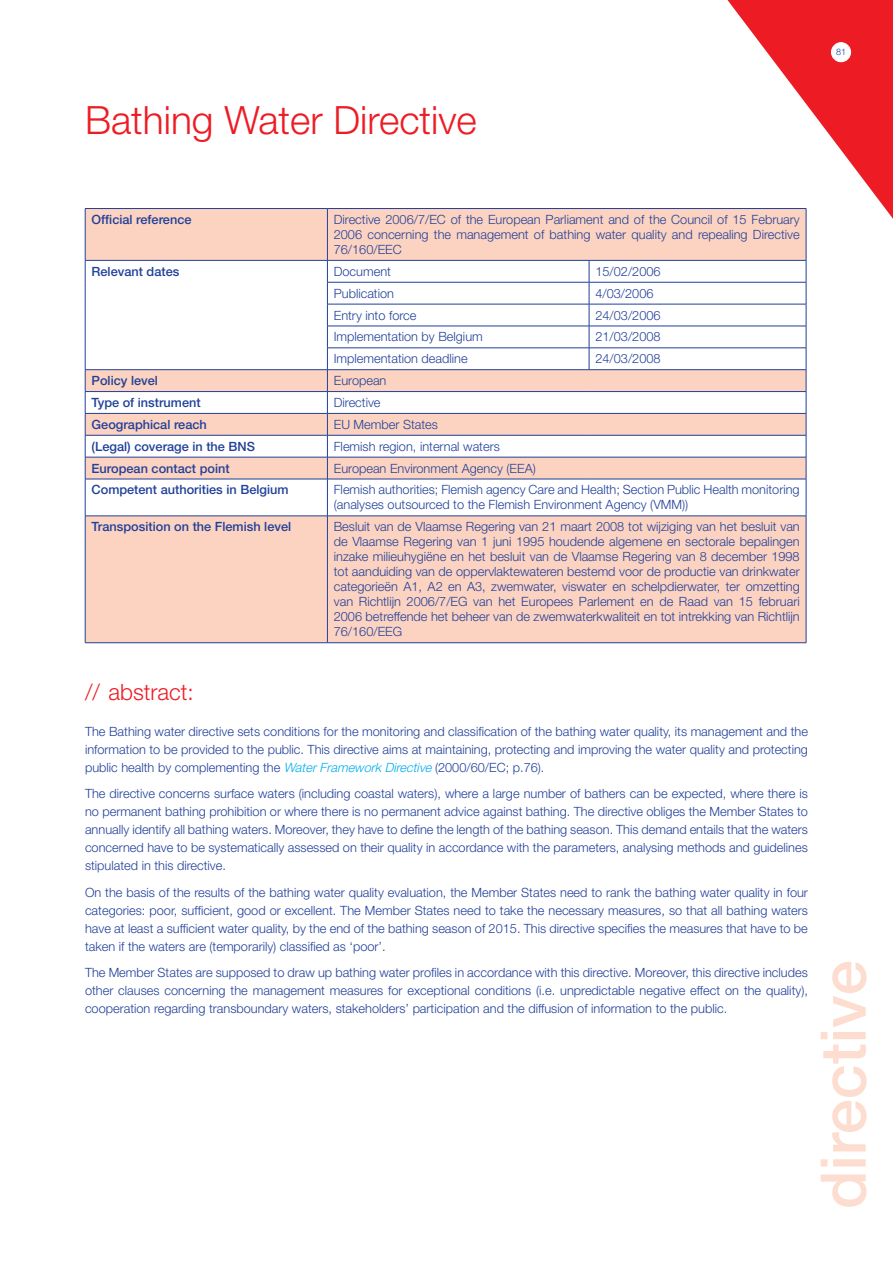
<style>
.page{position:relative;width:893px;height:1263px;background:#fff}
.page>*{position:absolute;margin:0;border:0;box-sizing:border-box;transform-origin:0 0}
.t1{font:500 63px "Helvetica Neue LT Pro";color:#fdddcf}
.t2{font:300 39px "Helvetica Neue LT Pro";color:#ed1c24}
.t3{font:300 22.5px "Helvetica Neue LT Pro";color:#ed1c24}
.body_tabel{font:300 12.75px/18px "Helvetica Neue LT Pro";color:#21409a;text-align:justify}
.t4{font:500 12.75px "Helvetica Neue LT Pro";color:#21409a}
.t5{font:300 9px "Helvetica Neue LT Pro";color:#21409a}
.s1{font-style:italic;color:#00aeef}
</style>
<div class="page">
<svg style="left:727px;top:0;width:166px;height:219px"></svg>
<svg style="left:86px;top:209px;width:720px;height:433px;fill:#fcd3c1"></svg>
<hr style="left:806px;top:209px;width:1px;height:51px;background:#21409a">
<hr style="left:806px;top:479px;width:1px;height:37px;background:#21409a">
<hr style="left:806px;top:516px;width:1px;height:127px;background:#21409a">
<hr style="left:85px;top:209px;width:1px;height:51px;background:#21409a">
<hr style="left:85px;top:208px;width:242px;height:1px;background:#21409a">
<hr style="left:327px;top:208px;width:262px;height:1px;background:#21409a">
<hr style="left:589px;top:208px;width:217px;height:1px;background:#21409a">
<hr style="left:327px;top:209px;width:1px;height:51px;background:#21409a">
<hr style="left:85px;top:260px;width:242px;height:1px;background:#21409a">
<hr style="left:327px;top:260px;width:262px;height:1px;background:#21409a">
<hr style="left:589px;top:260px;width:217px;height:1px;background:#21409a">
<svg style="left:589px;top:261px;width:1px;height:108px"></svg>
<svg style="left:806px;top:261px;width:1px;height:218px"></svg>
<hr style="left:327px;top:282px;width:262px;height:1px;background:#21409a">
<hr style="left:589px;top:282px;width:217px;height:1px;background:#21409a">
<hr style="left:327px;top:304px;width:262px;height:1px;background:#21409a">
<hr style="left:589px;top:304px;width:217px;height:1px;background:#21409a">
<hr style="left:327px;top:326px;width:262px;height:1px;background:#21409a">
<hr style="left:589px;top:326px;width:217px;height:1px;background:#21409a">
<hr style="left:327px;top:348px;width:262px;height:1px;background:#21409a">
<hr style="left:589px;top:348px;width:217px;height:1px;background:#21409a">
<hr style="left:85px;top:369px;width:242px;height:1px;background:#21409a">
<hr style="left:327px;top:369px;width:262px;height:1px;background:#21409a">
<hr style="left:589px;top:369px;width:217px;height:1px;background:#21409a">
<hr style="left:85px;top:391px;width:242px;height:1px;background:#21409a">
<hr style="left:327px;top:391px;width:262px;height:1px;background:#21409a">
<hr style="left:589px;top:391px;width:217px;height:1px;background:#21409a">
<hr style="left:85px;top:413px;width:242px;height:1px;background:#21409a">
<hr style="left:327px;top:413px;width:262px;height:1px;background:#21409a">
<hr style="left:589px;top:413px;width:217px;height:1px;background:#21409a">
<hr style="left:85px;top:435px;width:242px;height:1px;background:#21409a">
<hr style="left:327px;top:435px;width:262px;height:1px;background:#21409a">
<hr style="left:589px;top:435px;width:217px;height:1px;background:#21409a">
<svg style="left:85px;top:261px;width:1px;height:218px"></svg>
<hr style="left:85px;top:457px;width:242px;height:1px;background:#21409a">
<hr style="left:327px;top:457px;width:262px;height:1px;background:#21409a">
<hr style="left:589px;top:457px;width:217px;height:1px;background:#21409a">
<svg style="left:327px;top:261px;width:1px;height:218px"></svg>
<hr style="left:85px;top:479px;width:1px;height:37px;background:#21409a">
<hr style="left:85px;top:479px;width:242px;height:1px;background:#21409a">
<hr style="left:327px;top:479px;width:262px;height:1px;background:#21409a">
<hr style="left:589px;top:479px;width:217px;height:1px;background:#21409a">
<hr style="left:327px;top:479px;width:1px;height:37px;background:#21409a">
<hr style="left:85px;top:516px;width:1px;height:127px;background:#21409a">
<hr style="left:85px;top:516px;width:242px;height:1px;background:#21409a">
<hr style="left:327px;top:516px;width:262px;height:1px;background:#21409a">
<hr style="left:589px;top:516px;width:217px;height:1px;background:#21409a">
<hr style="left:327px;top:516px;width:1px;height:127px;background:#21409a">
<hr style="left:85px;top:642px;width:242px;height:1px;background:#21409a">
<hr style="left:327px;top:642px;width:262px;height:1px;background:#21409a">
<hr style="left:589px;top:642px;width:217px;height:1px;background:#21409a">
<div style="left:831px;top:43px;width:19px;height:19px;background:#fff;border-radius:50%"></div>
<div style="left:831px;top:43px;width:20px;height:19px;border:1px solid #fff;border-radius:50%"></div>
<p class="t2" style="left:85px;top:96px;width:393px">Bathing Water Directive</p>
<p class="t5" style="left:836px;top:46px;width:12px">81</p>
<p class="t4" style="left:92px;top:212px;width:101px">Official reference</p>
<p class="body_tabel" style="left:334px;top:212px;width:467px;line-height:15px">Directive 2006/7/EC of the European Parliament and of the Council of 15 February 2006 concerning the management of bathing water quality and repealing Directive 76/160/EEC</p>
<p class="t4" style="left:92px;top:264px;width:89px">Relevant dates</p>
<p class="body_tabel" style="left:334px;top:262px;width:59px">Document</p>
<p class="body_tabel" style="left:595px;top:262px;width:67px">15/02/2006</p>
<p class="body_tabel" style="left:334px;top:284px;width:62px">Publication</p>
<p class="body_tabel" style="left:595px;top:284px;width:60px">4/03/2006</p>
<p class="body_tabel" style="left:334px;top:306px;width:84px">Entry into force</p>
<p class="body_tabel" style="left:595px;top:306px;width:67px">24/03/2006</p>
<p class="body_tabel" style="left:334px;top:328px;width:150px">Implementation by Belgium</p>
<p class="body_tabel" style="left:595px;top:328px;width:67px">21/03/2008</p>
<p class="body_tabel" style="left:334px;top:349px;width:135px">Implementation deadline</p>
<p class="body_tabel" style="left:595px;top:349px;width:67px">24/03/2008</p>
<p class="t4" style="left:92px;top:373px;width:68px">Policy level</p>
<p class="body_tabel" style="left:334px;top:371px;width:54px">European</p>
<p class="t4" style="left:92px;top:395px;width:111px">Type of instrument</p>
<p class="body_tabel" style="left:334px;top:393px;width:48px">Directive</p>
<p class="t4" style="left:92px;top:417px;width:117px">Geographical reach</p>
<p class="body_tabel" style="left:334px;top:415px;width:106px">EU Member States</p>
<p class="t4" style="left:92px;top:439px;width:165px">(Legal) coverage in the BNS</p>
<p class="body_tabel" style="left:334px;top:437px;width:168px">Flemish region, internal waters</p>
<p class="t4" style="left:92px;top:460px;width:140px">European contact point</p>
<p class="body_tabel" style="left:334px;top:459px;width:203px">European Environment Agency (EEA)</p>
<p class="t4" style="left:92px;top:482px;width:198px">Competent authorities in Belgium</p>
<p class="body_tabel" style="left:334px;top:481px;width:467px">Flemish authorities; Flemish agency Care and Health; Section Public Health monitoring</p>
<p class="body_tabel" style="left:334px;top:496px;width:356px">(analyses outsourced to the Flemish Environment Agency (VMM))</p>
<p class="t4" style="left:92px;top:519px;width:201px">Transposition on the Flemish level</p>
<p class="body_tabel" style="left:334px;top:519px;width:467px;line-height:15px">Besluit van de Vlaamse Regering van 21 maart 2008 tot wijziging van het besluit van de Vlaamse Regering van 1 juni 1995 houdende algemene en sectorale bepalingen inzake milieuhygiëne en het besluit van de Vlaamse Regering van 8 december 1998 tot aanduiding van de oppervlaktewateren bestemd voor de productie van drinkwater categorieën A1, A2 en A3, zwemwater, viswater en schelpdierwater, ter omzetting van Richtlijn 2006/7/EG van het Europees Parlement en de Raad van 15 februari 2006 betreffende het beheer van de zwemwaterkwaliteit en tot intrekking van Richtlijn 76/160/EEG</p>
<p class="t3" style="left:85px;top:678px;width:110px">// abstract:</p>
<p class="body_tabel" style="left:85px;top:722px;width:724px">The Bathing water directive sets conditions for the monitoring and classification of the bathing water quality, its management and the information to be provided to the public. This directive aims at maintaining, protecting and improving the water quality and protecting public health by complementing the <span class="s1">WaterFramework Directive</span> (2000/60/EC; p.76).</p>
<p class="body_tabel" style="left:85px;top:784px;width:724px">The directive concerns surface waters (including coastal waters), where a large number of bathers can be expected, where there is no permanent bathing prohibition or where there is no permanent advice against bathing. The directive obliges the Member States to annually identify all bathing waters. Moreover, they have to define the length of the bathing season. This demand entails that the waters concerned have to be systematically assessed on their quality in accordance with the parameters, analysing methods and guidelines stipulated in this directive.</p>
<p class="body_tabel" style="left:85px;top:883px;width:724px">On the basis of the results of the bathing water quality evaluation, the Member States need to rank the bathing water quality in four categories: poor, sufficient, good or excellent. The Member States need to take the necessary measures, so that all bathing waters have at least a sufficient water quality, by the end of the bathing season of 2015. This directive specifies the measures that have to be taken if the waters are (temporarily) classified as ‘poor’.</p>
<p class="body_tabel" style="left:85px;top:963px;width:724px">The Member States are supposed to draw up bathing water profiles in accordance with this directive. Moreover, this directive includes other clauses concerning the management measures for exceptional conditions (i.e. unpredictable negative effect on the quality), cooperation regarding transboundary waters, stakeholders’ participation and the diffusion of information to the public.</p>
<p class="t1" style="left:806px;top:1209px;width:250px;rotate:-90deg">directive</p>
</div>
